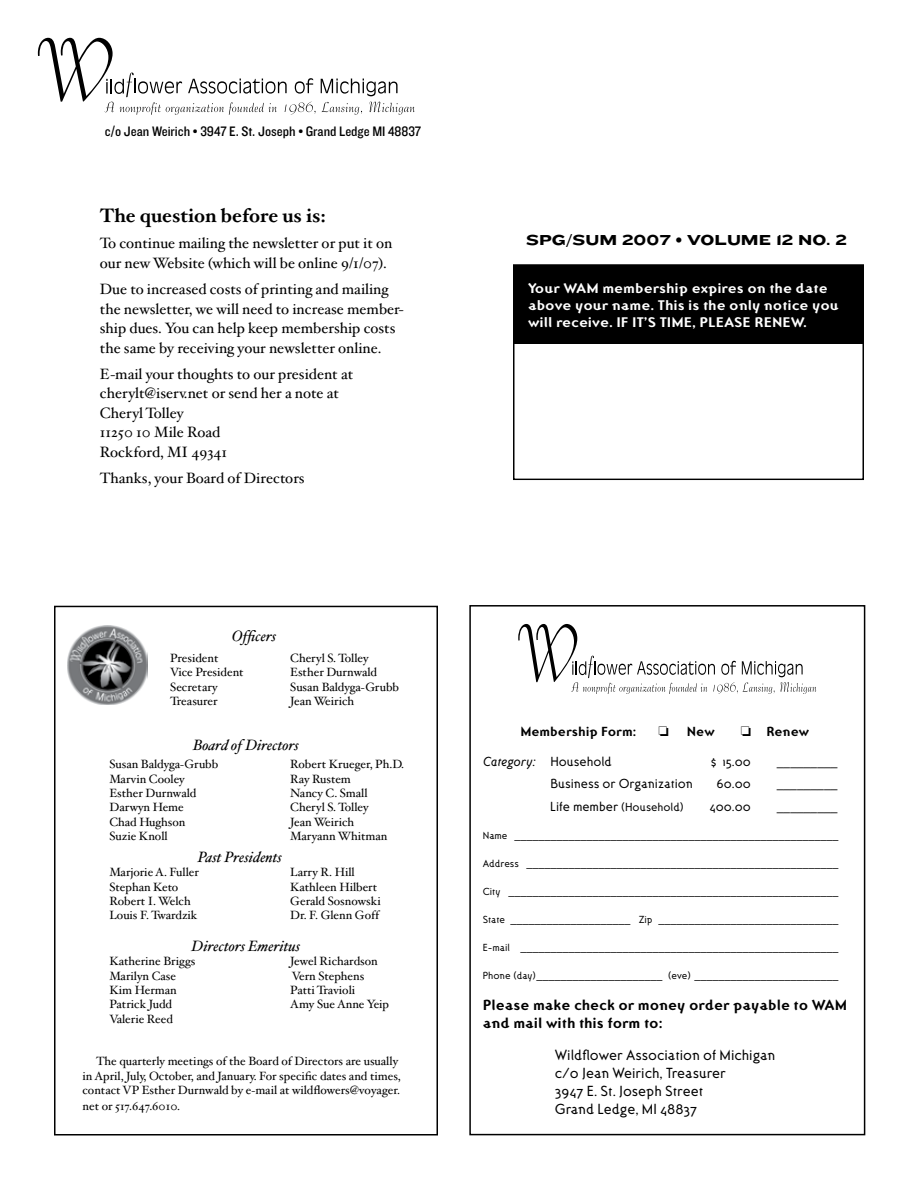
<style>
.page{position:relative;width:918px;height:1188px;background:#fff}
.page>*{position:absolute;margin:0;border:0;box-sizing:border-box;transform-origin:0 0}
.t1{font:700 19.5px "Hoefler Text";color:#000}
.t2{font:15px/19.5px "Hoefler Text";color:#000}
.t3{font:15px/18px "Ottomat";color:#000}
.t4{font:700 15px/18px "Ottomat";color:#000}
.t5{font:italic 15px "Hoefler Text";color:#000}
.t6{font:15px "Knockout HTF54 Sumo";color:#000}
.t7{font:700 14.25px/17.1px "Ottomat";color:#fff;scale:1.05 1}
.t8{font:14.25px "Knockout HTF30 Junior Welterwt";color:#000}
.t9{font:13.5px "Ottomat";color:#000}
.t10{font:700 13.5px "Ottomat";color:#000}
.t11{font:italic 13.5px "Ottomat";color:#000}
.t12{font:12px/14.4px "Hoefler Text";color:#000}
.t13{font:12px "Ottomat";color:#000}
.s1{font-style:normal}
.s2{font-size:13.5px}
.s3{font-size:10.5px}
</style>
<div class="page">
<div style="left:514px;top:265px;width:349px;height:78px;background:#000"></div>
<div style="left:513px;top:264px;width:351px;height:80px;border:1px solid #000"></div>
<div style="left:513px;top:340px;width:351px;height:140px;border:1px solid #000"></div>
<svg style="left:38px;top:38px;width:377px;height:77px"></svg>
<div style="left:469px;top:605px;width:396px;height:530px;border:2px solid #000"></div>
<svg style="left:518px;top:624px;width:298px;height:70px"></svg>
<div style="left:54px;top:606px;width:384px;height:530px;border:2px solid #000"></div>
<img style="left:68px;top:625px;width:79px;height:80px">
<p class="t8" style="left:105px;top:124px;width:318px">c/o Jean Weirich • 3947 E. St. Joseph • Grand Ledge MI 48837</p>
<h1 class="t1" style="left:100px;top:204px;width:228px">The question before us is:</h1>
<p class="t2" style="left:100px;top:234px;width:294px">To continue mailing the newsletter or put it on our new Website (which will be online 9/1/07).</p>
<p class="t2" style="left:100px;top:280px;width:305px">Due to increased costs of printing and mailing the newsletter, we will need to increase member&shy;ship dues. You can help keep membership costs the same by receiving your newsletter online.</p>
<p class="t2" style="left:100px;top:365px;width:255px">E-mail your thoughts to our president at cherylt@iserv.net or send her a note at<br>Cheryl Tolley<br>11250 10 Mile Road<br>Rockford, MI 49341</p>
<p class="t2" style="left:100px;top:469px;width:206px">Thanks, your Board of Directors</p>
<p class="t5" style="left:232px;top:627px;width:46px">Officers</p>
<p class="t12" style="left:170px;top:651px;width:50px">President</p>
<p class="t12" style="left:290px;top:651px;width:80px">Cheryl S. Tolley</p>
<p class="t12" style="left:170px;top:666px;width:75px">Vice President</p>
<p class="t12" style="left:290px;top:666px;width:88px">Esther Durnwald</p>
<p class="t12" style="left:170px;top:680px;width:49px">Secretary</p>
<p class="t12" style="left:290px;top:680px;width:110px">Susan Baldyga-Grubb</p>
<p class="t12" style="left:170px;top:694px;width:49px">Treasurer</p>
<p class="t12" style="left:290px;top:694px;width:66px">Jean Weirich</p>
<p class="t5" style="left:193px;top:736px;width:107px">Board of Directors</p>
<p class="t12" style="left:110px;top:757px;width:110px">Susan Baldyga-Grubb</p>
<p class="t12" style="left:290px;top:757px;width:116px">Robert Krueger, Ph.D.</p>
<p class="t12" style="left:110px;top:772px;width:77px">Marvin Cooley</p>
<p class="t12" style="left:290px;top:772px;width:62px">Ray Rustem</p>
<p class="t12" style="left:110px;top:786px;width:88px">Esther Durnwald</p>
<p class="t12" style="left:290px;top:786px;width:79px">Nancy C. Small</p>
<p class="t12" style="left:110px;top:800px;width:76px">Darwyn Heme</p>
<p class="t12" style="left:290px;top:800px;width:80px">Cheryl S. Tolley</p>
<p class="t12" style="left:110px;top:815px;width:78px">Chad Hughson</p>
<p class="t12" style="left:290px;top:815px;width:66px">Jean Weirich</p>
<p class="t12" style="left:110px;top:829px;width:60px">Suzie Knoll</p>
<p class="t12" style="left:290px;top:829px;width:99px">Maryann Whitman</p>
<p class="t5" style="left:198px;top:848px;width:86px">Past Presidents</p>
<p class="t12" style="left:110px;top:865px;width:91px">Marjorie A. Fuller</p>
<p class="t12" style="left:290px;top:865px;width:66px">Larry R. Hill</p>
<p class="t12" style="left:110px;top:880px;width:70px">Stephan Keto</p>
<p class="t12" style="left:290px;top:880px;width:89px">Kathleen Hilbert</p>
<p class="t12" style="left:110px;top:894px;width:83px">Robert I. Welch</p>
<p class="t12" style="left:290px;top:894px;width:92px">Gerald Sosnowski</p>
<p class="t12" style="left:110px;top:908px;width:90px">Louis F. Twardzik</p>
<p class="t12" style="left:290px;top:908px;width:91px">Dr. F. Glenn Goff</p>
<p class="t5" style="left:192px;top:937px;width:110px">Directors Emeritus</p>
<p class="t12" style="left:110px;top:954px;width:87px">Katherine Briggs</p>
<p class="t12" style="left:290px;top:954px;width:89px">Jewel Richardson</p>
<p class="t12" style="left:110px;top:969px;width:68px">Marilyn Case</p>
<p class="t12" style="left:292px;top:969px;width:74px">Vern Stephens</p>
<p class="t12" style="left:110px;top:983px;width:69px">Kim Herman</p>
<p class="t12" style="left:290px;top:983px;width:66px">Patti Travioli</p>
<p class="t12" style="left:110px;top:998px;width:64px">Patrick Judd</p>
<p class="t12" style="left:290px;top:998px;width:100px">Amy Sue Anne Yeip</p>
<p class="t12" style="left:110px;top:1012px;width:65px">Valerie Reed</p>
<p class="t12" style="left:82px;top:1054px;width:320px;text-indent:14px">The quarterly meetings of the Board of Directors are usually in April, July, October, and January. For specific dates and times, contact VP Esther Durnwald by e-mail at wildflowers@voyager.</p>
<p class="t12" style="left:82px;top:1099px;width:99px">net or 517.647.6010.</p>
<p class="t6" style="left:526px;top:232px;width:321px">SPG/SUM 2007 • VOLUME 12 NO. 2</p>
<p class="t7" style="left:528px;top:279px;width:298px">Your WAM membership expires on the date above your name. This is the only notice you will receive. IF IT’S TIME, PLEASE RENEW.</p>
<p class="t10" style="left:520px;top:723px;width:117px">Membership Form:</p>
<p class="t10" style="left:687px;top:723px;width:29px">New</p>
<p class="t10" style="left:766px;top:723px;width:44px">Renew</p>
<p class="t11" style="left:483px;top:753px;width:131px">Category: <span class="s1">Household</span></p>
<p class="t9" style="left:711px;top:753px;width:41px">$ 15.00</p>
<p class="t9" style="left:777px;top:753px;width:62px">_________</p>
<p class="t9" style="left:550px;top:776px;width:144px">Business or Organization</p>
<p class="t9" style="left:717px;top:776px;width:36px">60.00</p>
<p class="t9" style="left:777px;top:776px;width:62px">_________</p>
<p class="t13" style="left:550px;top:800px;width:135px"><span class="s2">Life member</span> (Household)</p>
<p class="t9" style="left:710px;top:799px;width:43px">400.00</p>
<p class="t9" style="left:777px;top:799px;width:62px">_________</p>
<p class="t13" style="left:483px;top:828px;width:357px"><span class="s3">Name</span> ______________________________________________________</p>
<p class="t13" style="left:483px;top:856px;width:357px"><span class="s3">Address</span> ____________________________________________________</p>
<p class="t13" style="left:483px;top:884px;width:357px"><span class="s3">City</span> _______________________________________________________</p>
<p class="t13" style="left:483px;top:912px;width:357px"><span class="s3">State</span> ____________________ <span class="s3">Zip</span> ______________________________</p>
<p class="t13" style="left:483px;top:940px;width:357px"><span class="s3">E-mail</span> _____________________________________________________</p>
<p class="t13" style="left:483px;top:968px;width:357px"><span class="s3">Phone (day)</span>_____________________ <span class="s3">(eve)</span> ________________________</p>
<p class="t4" style="left:483px;top:996px;width:366px">Please make check or money order payable to WAM and mail with this form to:</p>
<p class="t3" style="left:555px;top:1046px;width:222px">Wildflower Association of Michigan c/o Jean Weirich, Treasurer<br>3947 E. St. Joseph Street<br>Grand Ledge, MI 48837</p>
</div>
